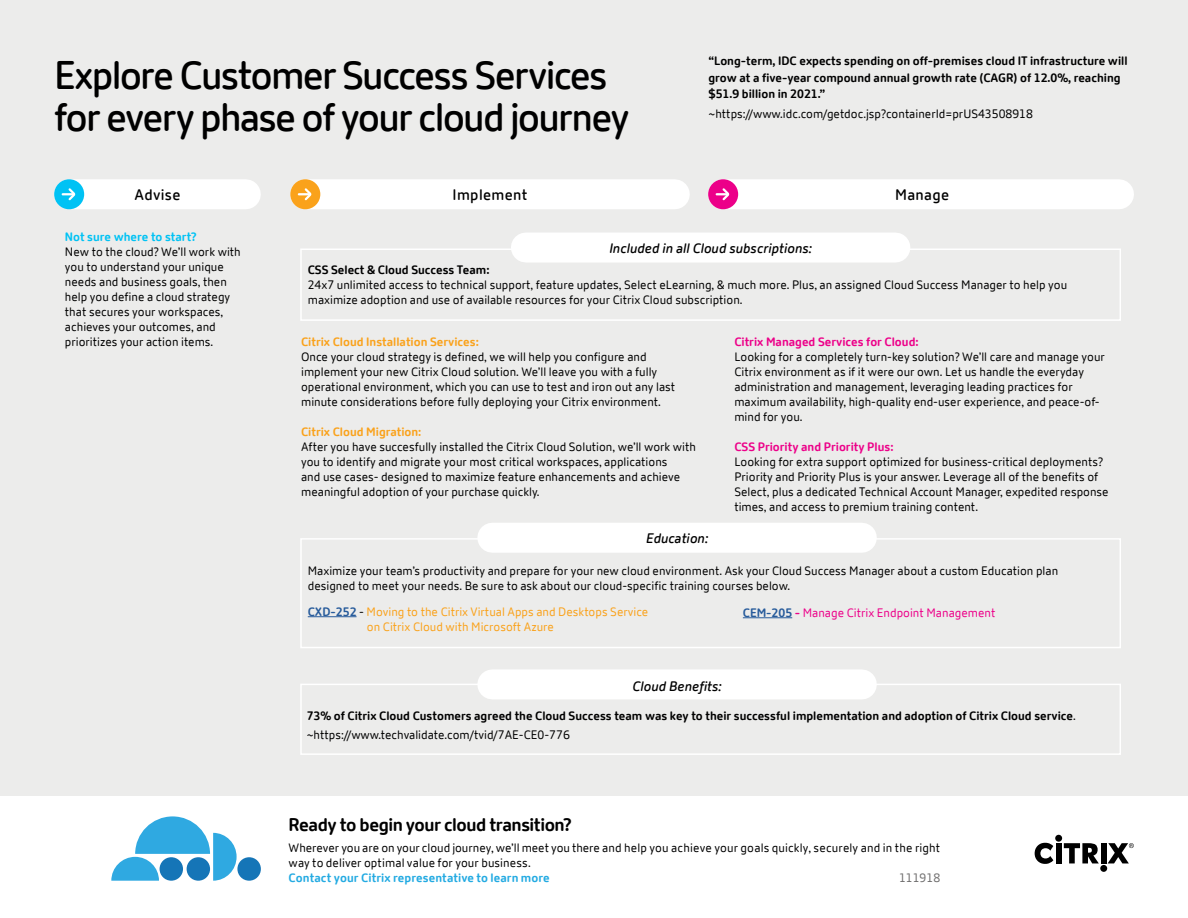
<style>
.page{position:relative;width:1188px;height:918px;background:#fff}
.page>*{position:absolute;margin:0;border:0;box-sizing:border-box;transform-origin:0 0}
.t1{font:600 39px/42px "Citrix New Sans";letter-spacing:-.045em;color:#000}
.t2{font:700 18px "Citrix New Sans";letter-spacing:-.025em;color:#000}
.t3{font:600 15px "Citrix New Sans";letter-spacing:.02em;color:#000}
.t4{font:italic 600 13.5px "Citrix New Sans";color:#000}
.t5{font:12px/15px "Citrix New Sans";color:#000}
.t6{font:700 12px/16.5px "Citrix New Sans";color:#000}
.t7{font:12px "Citrix New Sans";color:#faa21b}
.t8{font:700 12px "Citrix New Sans";color:#ec0089}
.t9{font:700 12px "Citrix New Sans";color:#faa21b}
.t10{font:700 12px "Citrix New Sans";letter-spacing:.01em;color:#23aae2}
.t11{font:12px "Citrix New Sans";color:#ec0089}
.t12{font:700 12px "Citrix New Sans";color:#00c2f4}
.t13{font:12px "Citrix New Sans";color:#706f6f}
.s1{font-weight:700;color:#275b9b}
.s2{color:#000}
.s3{font-weight:700}
.s4{font-weight:400}
</style>
<div class="page">
<div style="left:0;top:0;width:1188px;height:795px;background:#ececeb"></div>
<div style="left:1055px;top:835px;width:7px;height:7px;background:#000;border-radius:50%"></div>
<div style="left:1056px;top:843px;width:5px;height:20px;background:#000"></div>
<div style="left:1100px;top:865px;width:7px;height:7px;background:#000;border-radius:50%"></div>
<div style="left:1101px;top:843px;width:6px;height:20px;background:#000"></div>
<svg style="left:1035px;top:843px;width:18px;height:21px"></svg>
<svg style="left:1064px;top:843px;width:35px;height:20px"></svg>
<svg style="left:1108px;top:843px;width:26px;height:20px"></svg>
<div style="left:305px;top:179px;width:370px;height:30px;background:#fff"></div>
<div style="left:723px;top:179px;width:396px;height:30px;background:#fff"></div>
<div style="left:69px;top:179px;width:177px;height:30px;background:#fff"></div>
<div style="left:54px;top:179px;width:30px;height:30px;background:#00c2f4;border-radius:50%"></div>
<svg style="left:63px;top:188px;width:13px;height:13px"></svg>
<div style="left:290px;top:179px;width:30px;height:30px;background:#faa21b;border-radius:50%"></div>
<svg style="left:299px;top:188px;width:13px;height:13px"></svg>
<div style="left:708px;top:179px;width:30px;height:30px;background:#ec0089;border-radius:50%"></div>
<svg style="left:717px;top:188px;width:13px;height:13px"></svg>
<div style="left:300px;top:249px;width:821px;height:72px;border:2px solid #fff"></div>
<div style="left:300px;top:538px;width:821px;height:110px;border:2px solid #fff"></div>
<div style="left:300px;top:684px;width:821px;height:71px;border:2px solid #fff"></div>
<div style="left:526px;top:233px;width:369px;height:30px;background:#fff"></div>
<div style="left:492px;top:523px;width:370px;height:30px;background:#fff"></div>
<div style="left:492px;top:669px;width:370px;height:30px;background:#fff"></div>
<hr style="left:743px;top:617px;width:49px;height:1px;background:#275b9b">
<hr style="left:308px;top:616px;width:49px;height:1px;background:#275b9b">
<div style="left:237px;top:857px;width:24px;height:24px;background:#1575b7;border-radius:50%"></div>
<svg style="left:111px;top:816px;width:126px;height:65px"></svg>
<h1 class="t1" style="left:54px;top:55px;width:577px">Explore Customer Success Services for every phase of your cloud journey</h1>
<p class="t6" style="left:708px;top:53px;width:421px">“Long-term, IDC expects spending on off-premises cloud IT infrastructure will grow at a five-year compound annual growth rate (CAGR) of 12.0%, reaching $51.9 billion in 2021.”</p>
<p class="t5" style="left:708px;top:106px;width:326px">~https://www.idc.com/getdoc.jsp?containerId=prUS43508918</p>
<p class="t3" style="left:134px;top:186px;width:48px">Advise</p>
<p class="t3" style="left:453px;top:186px;width:76px">Implement</p>
<p class="t3" style="left:895px;top:186px;width:56px">Manage</p>
<p class="t12" style="left:65px;top:229px;width:133px">Not sure where to start?</p>
<p class="t5" style="left:65px;top:244px;width:177px">New to the cloud? We’ll work with you to understand your unique needs and business goals, then help you define a cloud strategy that secures your workspaces, achieves your outcomes, and prioritizes your action items.</p>
<p class="t4" style="left:609px;top:240px;width:204px">Included in all Cloud subscriptions:</p>
<p class="t6" style="left:308px;top:262px;width:183px">CSS Select &amp; Cloud Success Team:</p>
<p class="t5" style="left:308px;top:277px;width:761px">24x7 unlimited access to technical support, feature updates, Select eLearning, &amp; much more. Plus, an assigned Cloud Success Manager to help you maximize adoption and use of available resources for your Citrix Cloud subscription.</p>
<p class="t9" style="left:301px;top:334px;width:179px">Citrix Cloud Installation Services:</p>
<p class="t5" style="left:301px;top:349px;width:376px">Once your cloud strategy is defined, we will help you configure and implement your new Citrix Cloud solution. We’ll leave you with a fully operational environment, which you can use to test and iron out any last minute considerations before fully deploying your Citrix environment.</p>
<p class="t9" style="left:301px;top:424px;width:122px">Citrix Cloud Migration:</p>
<p class="t5" style="left:301px;top:439px;width:396px">After you have succesfully installed the Citrix Cloud Solution, we’ll work with you to identify and migrate your most critical workspaces, applications<br>and use cases- designed to maximize feature enhancements and achieve meaningful adoption of your purchase quickly.</p>
<p class="t4" style="left:646px;top:530px;width:63px">Education:</p>
<p class="t8" style="left:734px;top:334px;width:186px">Citrix Managed Services for Cloud:</p>
<p class="t5" style="left:734px;top:349px;width:372px">Looking for a completely turn-key solution? We’ll care and manage your Citrix environment as if it were our own. Let us handle the everyday administration and management, leveraging leading practices for maximum availability, high-quality end-user experience, and peace-of&shy;mind for you.</p>
<p class="t8" style="left:734px;top:439px;width:161px">CSS Priority and Priority Plus:</p>
<p class="t5" style="left:734px;top:454px;width:376px">Looking for extra support optimized for business-critical deployments?<br>Priority and Priority Plus is your answer. Leverage all of the benefits of Select, plus a dedicated Technical Account Manager, expedited response times, and access to premium training content.</p>
<p class="t5" style="left:308px;top:564px;width:752px">Maximize your team’s productivity and prepare for your new cloud environment. Ask your Cloud Success Manager about a custom Education plan designed to meet your needs. Be sure to ask about our cloud-specific training courses below.</p>
<p class="t7" style="left:308px;top:605px;width:342px"><span class="s1">CXD-252</span> <span class="s2">-</span> Moving to the Citrix Virtual Apps and Desktops Service</p>
<p class="t11" style="left:743px;top:606px;width:254px"><span class="s1">CEM-205</span> <span class="s3">-</span> Manage Citrix Endpoint Management</p>
<p class="t7" style="left:367px;top:620px;width:189px">on Citrix Cloud with Microsoft Azure</p>
<p class="t4" style="left:633px;top:678px;width:91px">Cloud Benefits:</p>
<p class="t6" style="left:307px;top:706px;width:771px;line-height:19.5px">73% of Citrix Cloud Customers agreed the Cloud Success team was key to their successful implementation and adoption of Citrix Cloud service<span class="s4">. ~https://www.techvalidate.com/tvid/7AE-CE0-776</span></p>
<h2 class="t2" style="left:289px;top:814px;width:285px">Ready to begin your cloud transition?</h2>
<p class="t5" style="left:289px;top:841px;width:653px">Wherever you are on your cloud journey, we’ll meet you there and help you achieve your goals quickly, securely and in the right way to deliver optimal value for your business.</p>
<p class="t10" style="left:289px;top:871px;width:263px">Contact your Citrix representative to learn more</p>
<p class="t13" style="left:899px;top:872px;width:43px">111918</p>
</div>
